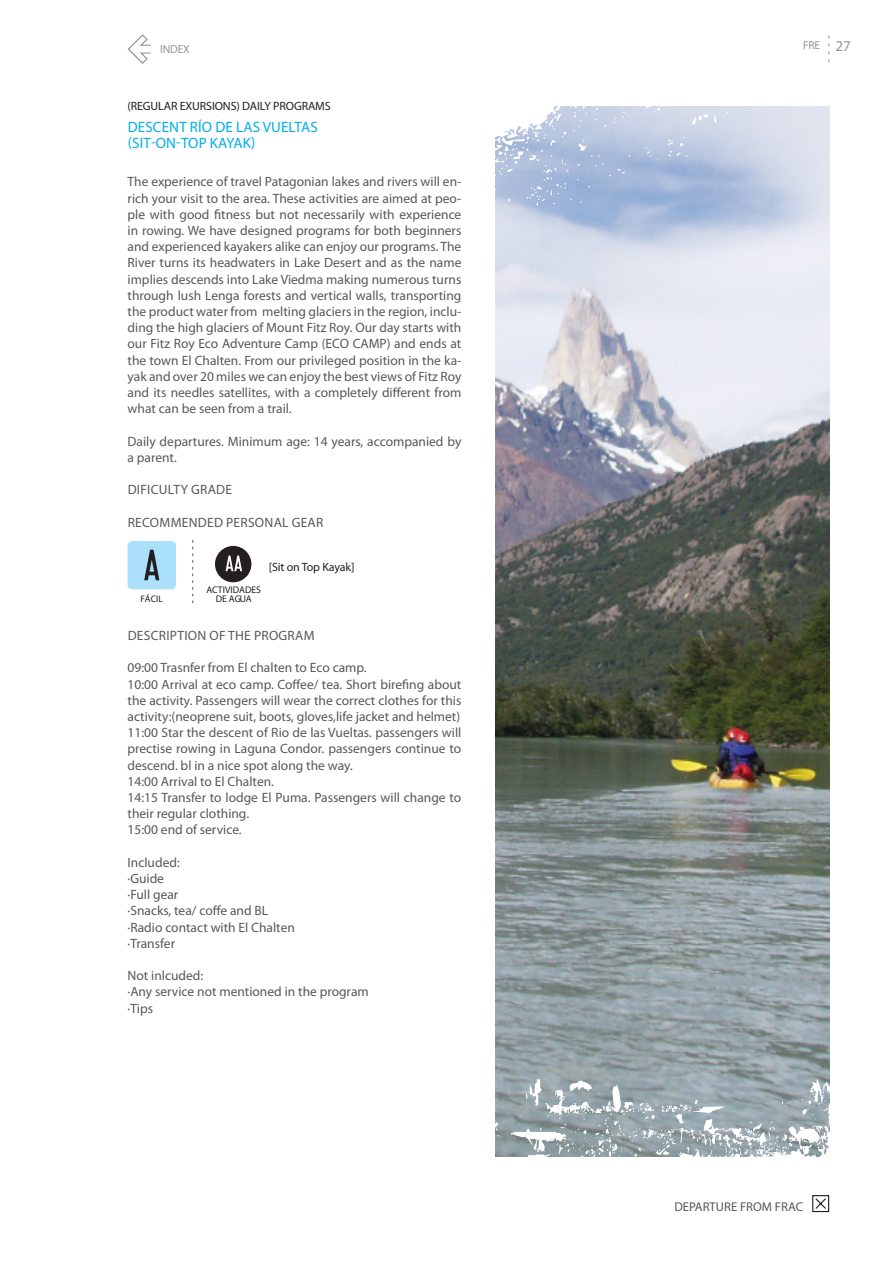
<style>
.page{position:relative;width:893px;height:1263px;background:#fff}
.page>*{position:absolute;margin:0;border:0;box-sizing:border-box;transform-origin:0 0}
.t1{font:15px "Myriad Pro";letter-spacing:.01em;color:#00aeef}
.t2{font:15px "Myriad Pro";color:#939598}
.t3{font:13.5px/16.2px "Myriad Pro";color:#57585a;text-align:justify}
.t4{font:13.5px "Myriad Pro";letter-spacing:.02em;color:#57585a}
.t5{font:12.75px "Myriad Pro";color:#57585a}
.t6{font:12px "Myriad Pro";letter-spacing:-.01em;color:#231f20}
.t7{font:11.55px "Myriad Pro";letter-spacing:-.01em;color:#939598}
.t8{font:9.6px/9px "Myriad Pro";color:#231f20;text-align:center}
.t9{font:9.45px "Myriad Pro";color:#231f20}
</style>
<div class="page">
<div style="left:128px;top:541px;width:48px;height:48px;background:#aae0f9;border-radius:5px"></div>
<svg style="left:144px;top:550px;width:15px;height:30px"></svg>
<svg style="left:192px;top:540px;width:1px;height:63px"></svg>
<div style="left:215px;top:546px;width:36px;height:36px;background:#231f20;border-radius:50%"></div>
<svg style="left:226px;top:555px;width:16px;height:16px"></svg>
<img style="left:495px;top:106px;width:334px;height:973px">
<div style="left:812px;top:1195px;width:17px;height:17px;border:1px solid #231f20"></div>
<svg style="left:815px;top:1198px;width:11px;height:11px"></svg>
<svg style="left:495px;top:106px;width:233px;height:100px;background:#b6c5df"></svg>
<svg style="left:495px;top:1079px;width:335px;height:78px;background:#a3afb4"></svg>
<svg style="left:828px;top:35px;width:1px;height:27px"></svg>
<svg style="left:128px;top:34px;width:23px;height:30px"></svg>
<p class="t7" style="left:160px;top:42px;width:31px">INDEX</p>
<p class="t7" style="left:803px;top:38px;width:19px">FRE</p>
<p class="t2" style="left:836px;top:37px;width:17px">27</p>
<p class="t6" style="left:128px;top:98px;width:205px">(REGULAR EXURSIONS) DAILY PROGRAMS</p>
<p class="t1" style="left:128px;top:117px;width:192px">DESCENT RÍO DE LAS VUELTAS</p>
<p class="t1" style="left:128px;top:134px;width:129px">(SIT-ON-TOP KAYAK)</p>
<p class="t3" style="left:128px;top:173px;width:335px">The experience of travel Patagonian lakes and rivers will en&shy;rich your visit to the area. These activities are aimed at peo&shy;ple with good fitness but not necessarily with experience in rowing. We have designed programs for both beginners and experienced kayakers alike can enjoy our programs. The River turns its headwaters in Lake Desert and as the name implies descends into Lake Viedma making numerous turns through lush Lenga forests and vertical walls, transporting the product water from melting glaciers in the region, inclu&shy;ding the high glaciers of Mount Fitz Roy. Our day starts with our Fitz Roy Eco Adventure Camp (ECO CAMP) and ends at the town El Chalten. From our privileged position in the ka&shy;yak and over 20 miles we can enjoy the best views of Fitz Roy and its needles satellites, with a completely different from what can be seen from a trail.</p>
<p class="t3" style="left:128px;top:433px;width:335px">Daily departures. Minimum age: 14 years, accompanied by a parent.</p>
<p class="t4" style="left:128px;top:481px;width:106px">DIFICULTY GRADE</p>
<p class="t4" style="left:128px;top:514px;width:197px">RECOMMENDED PERSONAL GEAR</p>
<p class="t9" style="left:140px;top:593px;width:24px">FÁCIL</p>
<p class="t8" style="left:206px;top:585px;width:56px">ACTIVIDADES<br>DE AGUA</p>
<p class="t6" style="left:269px;top:560px;width:87px">[Sit on Top Kayak]</p>
<p class="t4" style="left:128px;top:627px;width:188px">DESCRIPTION OF THE PROGRAM</p>
<p class="t3" style="left:128px;top:659px;width:241px">09:00 Trasnfer from El chalten to Eco camp.</p>
<p class="t3" style="left:128px;top:676px;width:335px">10:00 Arrival at eco camp. Coffee/ tea. Short birefing about the activity. Passengers will wear the correct clothes for this activity:(neoprene suit, boots, gloves,life jacket and helmet)</p>
<p class="t3" style="left:128px;top:724px;width:335px">11:00 Star the descent of Rio de las Vueltas. passengers will prectise rowing in Laguna Condor. passengers continue to descend. bl in a nice spot along the way.</p>
<p class="t3" style="left:128px;top:773px;width:148px">14:00 Arrival to El Chalten.</p>
<p class="t3" style="left:128px;top:789px;width:335px">14:15 Transfer to lodge El Puma. Passengers will change to their regular clothing.</p>
<p class="t3" style="left:128px;top:821px;width:116px">15:00 end of service.</p>
<p class="t3" style="left:128px;top:854px;width:54px">Included:</p>
<p class="t3" style="left:128px;top:870px;width:38px">·Guide</p>
<p class="t3" style="left:128px;top:886px;width:52px">·Full gear</p>
<p class="t3" style="left:128px;top:902px;width:142px">·Snacks, tea/ coffe and BL</p>
<p class="t3" style="left:128px;top:919px;width:169px">·Radio contact with El Chalten</p>
<p class="t3" style="left:128px;top:935px;width:49px">·Transfer</p>
<p class="t3" style="left:128px;top:967px;width:77px">Not inlcuded:</p>
<p class="t3" style="left:128px;top:983px;width:243px">·Any service not mentioned in the program</p>
<p class="t3" style="left:128px;top:1000px;width:27px">·Tips</p>
<p class="t5" style="left:674px;top:1198px;width:130px">DEPARTURE FROM FRAC</p>
</div>
